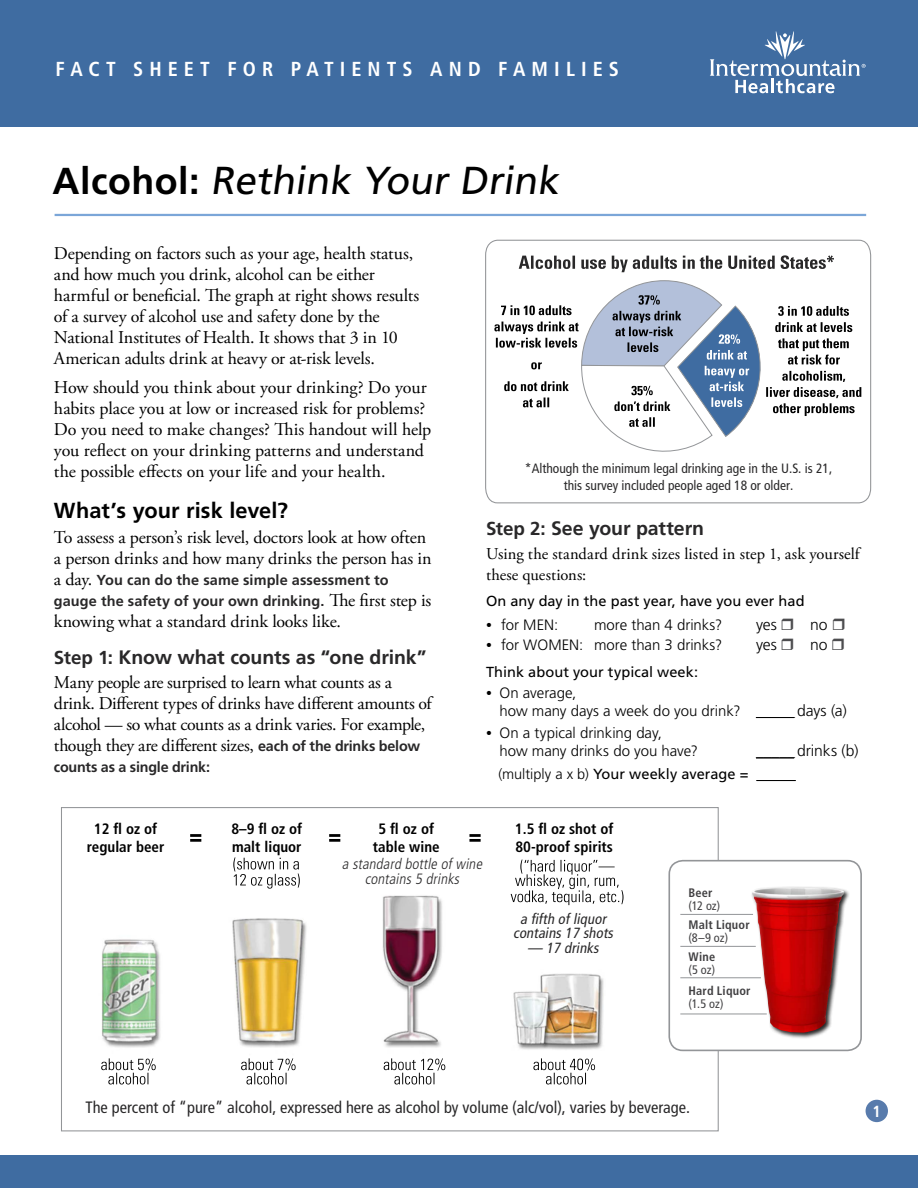
<style>
.page{position:relative;width:918px;height:1188px;background:#fff}
.page>*{position:absolute;margin:0;border:0;box-sizing:border-box;transform-origin:0 0}
.t1{font:39px "Frutiger LT Std";color:#000}
.Level_1{font:700 21.75px "Frutiger LT Std";letter-spacing:.005em;color:#000}
.Fact_Sheet_Title{font:700 condensed 20.25px "Frutiger LT Std";letter-spacing:.3em;color:#fff}
.Level_2{font:700 19.5px "Frutiger LT Std";letter-spacing:-.005em;color:#292829}
.Main{font:18px/21px "Adobe Garamond Pro";letter-spacing:-.01em;color:#000}
.sentence_case_-_left{font:condensed 16.5px "Frutiger LT Std";color:#292829}
.Main-2{font:16.5px/21px "Adobe Garamond Pro";letter-spacing:.005em;color:#000}
.Page_Number{font:700 condensed 16.2px "Frutiger LT Std";color:#fff}
.t2{font:300 15.75px "Frutiger LT Std";letter-spacing:-.005em;color:#000}
.t3{font:300 15px/18px "Frutiger LT Std";letter-spacing:-.005em;color:#000}
.Main__p{font:700 condensed 15px/18px "Frutiger LT Std";color:#000;text-align:center}
.sentence_case_-_left-2{font:italic 300 condensed 14.85px/14.9px "Frutiger LT Std";color:#292829;text-align:center}
.sentence_case_-_left-3{font:italic condensed 14.7px/14.9px "Frutiger LT Std";color:#292829;text-align:center}
.Main-3{font:14.55px "Frutiger LT Std";letter-spacing:.005em;color:#000}
.Main-4{font:700 14.4px/21px "Frutiger LT Std";letter-spacing:.005em;color:#292829}
.Main-5{font:700 14.4px "Frutiger LT Std";letter-spacing:-.015em;color:#292829}
.sentence_case_-_left-4{font:condensed 13.5px/16.8px "Frutiger LT Std";color:#292829;text-align:center}
.t4{font:700 condensed 12.3px "Frutiger LT Std";letter-spacing:.015em;color:#414042}
.t5{font:condensed 12.3px "Frutiger LT Std";color:#414042}
.s1{font-weight:700;font-size:37.5px}
.s2{font-family:"Adobe Garamond Pro";font-weight:400;font-size:18px;color:#000}
.s3{font-size:18.75px}
.s4{font-family:"Frutiger LT Std";font-weight:700;font-size:14.4px;color:#292829}
.s5{font-family:"Adobe Garamond Pro";font-weight:400}
.s6{font-stretch:condensed;font-size:15.75px}
.s7{font-size:15.75px}
.s8{font-stretch:condensed}
.s9{font-weight:300}
.s10{font-weight:300;font-stretch:condensed;font-size:15.75px}
</style>
<div class="page">
<div style="left:0;top:1156px;width:918px;height:32px;background:#3f6ca1"></div>
<div style="left:866px;top:1100px;width:22px;height:22px;background:#587bac;border-radius:50%"></div>
<div style="left:0;top:0;width:918px;height:127px;background:#3f6ca1"></div>
<svg style="left:710px;top:31px;width:156px;height:63px"></svg>
<hr style="left:55px;top:214px;width:811px;height:2px;background:#7ba6d8">
<hr style="left:756px;top:717px;width:38px;height:1px;background:#000">
<hr style="left:756px;top:758px;width:38px;height:1px;background:#000">
<hr style="left:757px;top:780px;width:39px;height:1px;background:#000">
<svg style="left:485px;top:239px;width:387px;height:265px"></svg>
<svg style="left:519px;top:255px;width:315px;height:17px"></svg>
<svg style="left:494px;top:280px;width:367px;height:183px"></svg>
<div style="left:61px;top:807px;width:658px;height:324px;background:#fff;border:1px solid #939598"></div>
<img style="left:102px;top:894px;width:502px;height:191px">
<svg style="left:190px;top:834px;width:11px;height:8px"></svg>
<svg style="left:233px;top:857px;width:67px;height:32px"></svg>
<svg style="left:329px;top:834px;width:11px;height:8px"></svg>
<svg style="left:469px;top:834px;width:12px;height:8px"></svg>
<svg style="left:101px;top:1058px;width:55px;height:26px"></svg>
<svg style="left:241px;top:1058px;width:55px;height:27px"></svg>
<svg style="left:384px;top:1058px;width:61px;height:27px"></svg>
<svg style="left:533px;top:1058px;width:62px;height:26px"></svg>
<svg style="left:511px;top:860px;width:113px;height:45px"></svg>
<div style="left:669px;top:861px;width:192px;height:189px;background:#fff;border-radius:14px"></div>
<div style="left:668px;top:860px;width:194px;height:191px;border:2px solid #939598;border-radius:14px"></div>
<div style="left:750px;top:886px;width:101px;height:154px;background:#000;opacity:.85"></div>
<img style="left:752px;top:887px;width:92px;height:146px">
<hr style="left:680px;top:914px;width:73px;height:1px;background:#939598">
<hr style="left:680px;top:946px;width:76px;height:1px;background:#939598">
<hr style="left:680px;top:977px;width:81px;height:1px;background:#939598">
<hr style="left:680px;top:1014px;width:87px;height:1px;background:#939598">
<p class="Fact_Sheet_Title" style="left:56px;top:57px;width:565px">FACT SHEET FOR PATIENTS AND FAMILIES</p>
<p class="t1" style="left:52px;top:158px;width:514px"><span class="s1">A l co h o l :</span> Rethink Your Drink</p>
<p class="Main" style="left:54px;top:243px;width:367px">Depending on factors such as your age, health status, and how much you drink, alcohol can be either harmful or beneficial. The graph at right shows results of a survey of alcohol use and safety done by the National Institutes of Health. It shows that 3 in 10<br>American adults drink at heavy or at-risk levels.</p>
<p class="Main" style="left:54px;top:377px;width:379px">How should you think about your drinking? Do your habits place you at low or increased risk for problems?<br>Do you need to make changes? This handout will help you reflect on your drinking patterns and understand the possible effects on your life and your health.</p>
<p class="Level_1" style="left:54px;top:497px;width:236px">What’s your risk level?</p>
<p class="Main" style="left:54px;top:528px;width:379px">To assess a person’s risk level, doctors look at how often a person drinks and how many drinks the person has in</p>
<p class="Main-4" style="left:54px;top:570px;width:379px"><span class="s2">a day.</span> You can do the same simple assessment to gauge the safety of your own drinking. <span class="s2">The first step is</span></p>
<p class="Main" style="left:54px;top:612px;width:289px">knowing what a standard drink looks like.</p>
<p class="Level_2" style="left:54px;top:646px;width:374px"><span class="s3">Step 1:</span> Know what counts as “one drink”</p>
<p class="Main" style="left:54px;top:672px;width:379px">Many people are surprised to learn what counts as a drink. Different types of drinks have different amounts of alcohol — so what counts as a drink varies. For example, though they are different sizes, <span class="s4">each of the drinks below</span></p>
<p class="Main-5" style="left:54px;top:759px;width:158px">counts as a single drink:</p>
<p class="sentence_case_-_left-4" style="left:525px;top:460px;width:309px">*Although the minimum legal drinking age in the U.S. is 21, this survey included people aged 18 or older.</p>
<p class="Level_2" style="left:486px;top:517px;width:220px"><span class="s3">Step 2:</span> See your pattern</p>
<p class="Main-2" style="left:486px;top:544px;width:375px">Using the standard drink sizes listed in step 1, ask yourself these questions:</p>
<p class="Main-3" style="left:486px;top:593px;width:320px">On any day in the past year, have you ever had</p>
<p class="t3" style="left:486px;top:616px;width:74px"><span class="s5">•</span> for MEN:</p>
<p class="t3" style="left:594px;top:616px;width:130px">more than 4 drinks?</p>
<p class="t2" style="left:756px;top:616px;width:22px">yes</p>
<p class="t2" style="left:810px;top:616px;width:19px">no</p>
<p class="t3" style="left:486px;top:636px;width:238px"><span class="s5">•</span> for WOMEN: more than 3 drinks?</p>
<p class="t2" style="left:756px;top:636px;width:22px">yes</p>
<p class="t2" style="left:810px;top:636px;width:19px">no</p>
<p class="Main-3" style="left:486px;top:663px;width:214px">Think about your typical week:</p>
<p class="t3" style="left:500px;top:684px;width:349px;text-indent:-14px"><span class="s5">•</span> On average,<br>how many days a week do you drink? <span class="s6">_____</span><span class="s7">days (a)</span></p>
<p class="t3" style="left:500px;top:725px;width:200px;text-indent:-14px"><span class="s5">•</span> On a typical drinking day,<br>how many drinks do you have?</p>
<p class="t2" style="left:756px;top:742px;width:104px"><span class="s8">_____</span>drinks (b)</p>
<p class="Main-3" style="left:499px;top:765px;width:299px"><span class="s9">(multiply a x b)</span> Your weekly average = <span class="s10">_____</span></p>
<p class="Main__p" style="left:87px;top:820px;width:79px">12 fl oz of regular beer</p>
<p class="Main__p" style="left:373px;top:820px;width:68px">5 fl oz of table wine</p>
<p class="Main__p" style="left:515px;top:820px;width:100px;text-align:left">1.5 fl oz shot of<br>80-proof spirits</p>
<p class="Main__p" style="left:231px;top:820px;width:72px;text-align:left">8–9 fl oz of malt liquor</p>
<p class="sentence_case_-_left-2" style="left:342px;top:856px;width:145px">a standard bottle ofwine contains5 drinks</p>
<p class="sentence_case_-_left-3" style="left:513px;top:911px;width:104px">a fifth ofliquor contains 17 shots</p>
<p class="sentence_case_-_left-3" style="left:528px;top:941px;width:76px">— 17 drinks</p>
<p class="t4" style="left:688px;top:885px;width:26px">Beer</p>
<p class="t5" style="left:688px;top:899px;width:33px">(12 oz)</p>
<p class="t4" style="left:688px;top:917px;width:63px">Malt Liquor</p>
<p class="t5" style="left:688px;top:931px;width:41px">(8–9 oz)</p>
<p class="t4" style="left:688px;top:950px;width:28px">Wine</p>
<p class="t5" style="left:688px;top:963px;width:28px">(5 oz)</p>
<p class="t4" style="left:688px;top:983px;width:64px">Hard Liquor</p>
<p class="t5" style="left:688px;top:996px;width:37px">(1.5 oz)</p>
<p class="sentence_case_-_left" style="left:85px;top:1098px;width:606px">The percent of “pure” alcohol, expressed here as alcohol by volume (alc/vol), varies by beverage.</p>
<p class="Page_Number" style="left:873px;top:1101px;width:10px">1</p>
</div>
